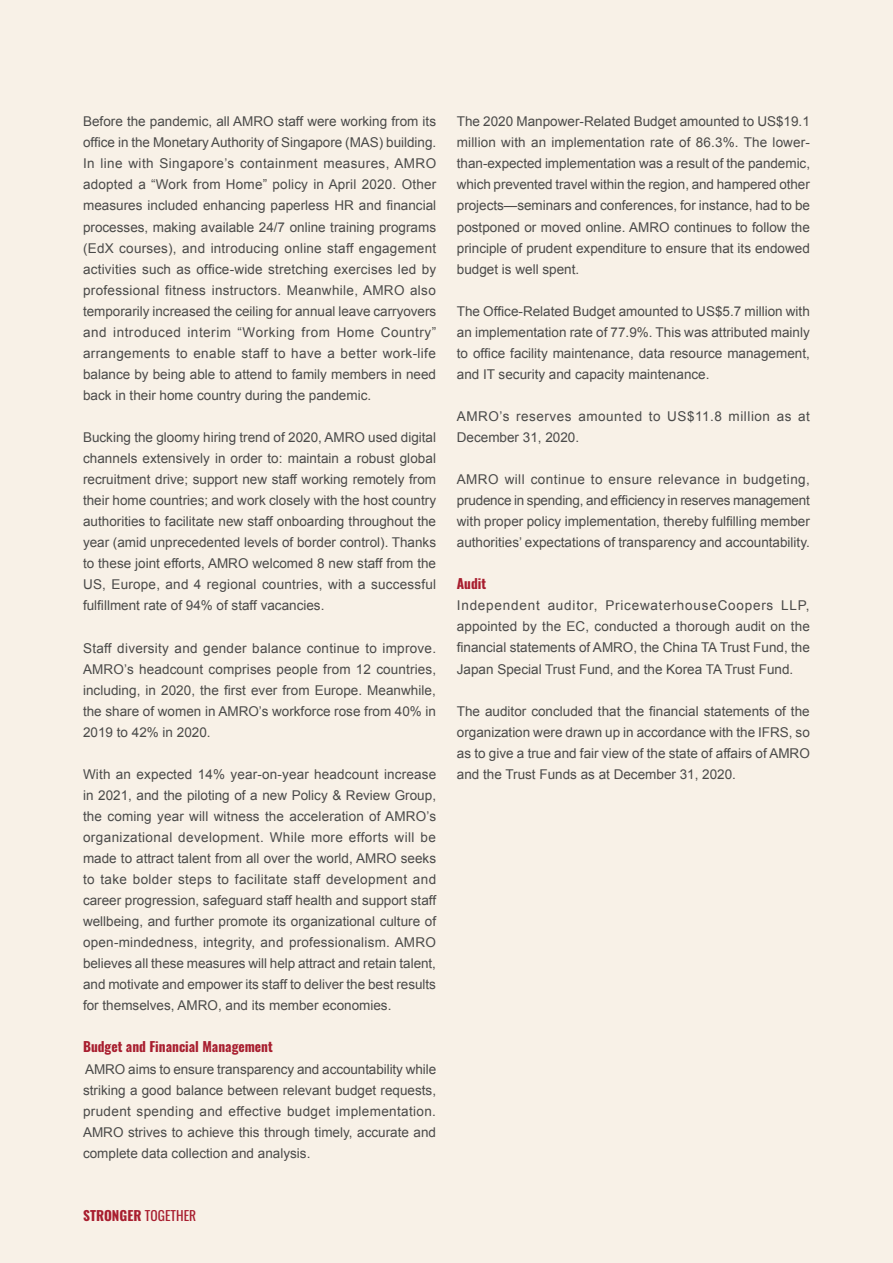
<style>
.page{position:relative;width:893px;height:1263px;background:#f8f1e7}
.page>*{position:absolute;margin:0;border:0;box-sizing:border-box;transform-origin:0 0}
.t1{font:13.5px/21px "Arial";color:#4a4a49;text-align:justify}
.t2{font:13.5px/21px "Arial";letter-spacing:.04em;color:#4a4a49}
.t3{font:700 13.5px "Oswald";color:#a81e2f}
.s1{font-weight:400}
</style>
<div class="page">
<p class="t1" style="left:83px;top:111px;width:355px">Before the pandemic, all AMRO staff were working from its office in the Monetary Authority of Singapore (MAS) building.<br>In line with Singapore’s containment measures, AMRO adopted a “Work from Home” policy in April 2020. Other measures included enhancing paperless HR and financial processes, making available 24/7 online training programs (EdX courses), and introducing online staff engagement activities such as office-wide stretching exercises led by professional fitness instructors. Meanwhile, AMRO also temporarily increased the ceiling for annual leave carryovers and introduced interim “Working from Home Country” arrangements to enable staff to have a better work-life balance by being able to attend to family members in need back in their home country during the pandemic.</p>
<p class="t1" style="left:83px;top:427px;width:355px">Bucking the gloomy hiring trend of 2020, AMRO used digital channels extensively in order to: maintain a robust global recruitment drive; support new staff working remotely from their home countries; and work closely with the host country authorities to facilitate new staff onboarding throughout the year (amid unprecedented levels of border control). Thanks to these joint efforts, AMRO welcomed 8 new staff from the US, Europe, and 4 regional countries, with a successful fulfillment rate of 94% of staff vacancies.</p>
<p class="t1" style="left:83px;top:637px;width:355px">Staff diversity and gender balance continue to improve.<br>AMRO’s headcount comprises people from 12 countries, including, in 2020, the first ever from Europe. Meanwhile, the share of women in AMRO’s workforce rose from 40% in 2019 to 42% in 2020.</p>
<p class="t1" style="left:83px;top:764px;width:355px">With an expected 14% year-on-year headcount increase in 2021, and the piloting of a new Policy &amp; Review Group, the coming year will witness the acceleration of AMRO’s organizational development. While more efforts will be made to attract talent from all over the world, AMRO seeks to take bolder steps to facilitate staff development and career progression, safeguard staff health and support staff wellbeing, and further promote its organizational culture of open-mindedness, integrity, and professionalism. AMRO believes all these measures will help attract and retain talent, and motivate and empower its staff to deliver the best results for themselves, AMRO, and its member economies.</p>
<p class="t3" style="left:83px;top:1040px;width:191px">Budget and Financial Management</p>
<p class="t1" style="left:83px;top:1058px;width:355px">AMRO aims to ensure transparency and accountability while striking a good balance between relevant budget requests, prudent spending and effective budget implementation.<br>AMRO strives to achieve this through timely, accurate and complete data collection and analysis.</p>
<p class="t3" style="left:83px;top:1208px;width:115px">STRONGER <span class="s1">TOGETHER</span></p>
<p class="t1" style="left:457px;top:111px;width:355px">The 2020 Manpower-Related Budget amounted to US$19.1 million with an implementation rate of 86.3%. The lower&shy;than-expected implementation was a result of the pandemic, which prevented travel within the region, and hampered other projects—seminars and conferences, for instance, had to be postponed or moved online. AMRO continues to follow the principle of prudent expenditure to ensure that its endowed budget is well spent.</p>
<p class="t1" style="left:457px;top:301px;width:355px">The Office-Related Budget amounted to US$5.7 million with an implementation rate of 77.9%. This was attributed mainly to office facility maintenance, data resource management, and IT security and capacity maintenance.</p>
<p class="t2" style="left:457px;top:406px;width:355px">AMRO’s reserves amounted to US$11.8 million as at<br>December 31, 2020.</p>
<p class="t1" style="left:457px;top:469px;width:355px">AMRO will continue to ensure relevance in budgeting, prudence in spending, and efficiency in reserves management with proper policy implementation, thereby fulfilling member authorities’ expectations of transparency and accountability.</p>
<p class="t3" style="left:457px;top:577px;width:31px">Audit</p>
<p class="t1" style="left:457px;top:595px;width:355px">Independent auditor, PricewaterhouseCoopers LLP, appointed by the EC, conducted a thorough audit on the financial statements of AMRO, the China TA Trust Fund, the Japan Special Trust Fund, and the Korea TA Trust Fund.</p>
<p class="t1" style="left:457px;top:700px;width:354px">The auditor concluded that the financial statements of the organization were drawn up in accordance with the IFRS, so as to give a true and fair view of the state of affairs of AMRO and the Trust Funds as at December 31, 2020.</p>
</div>
